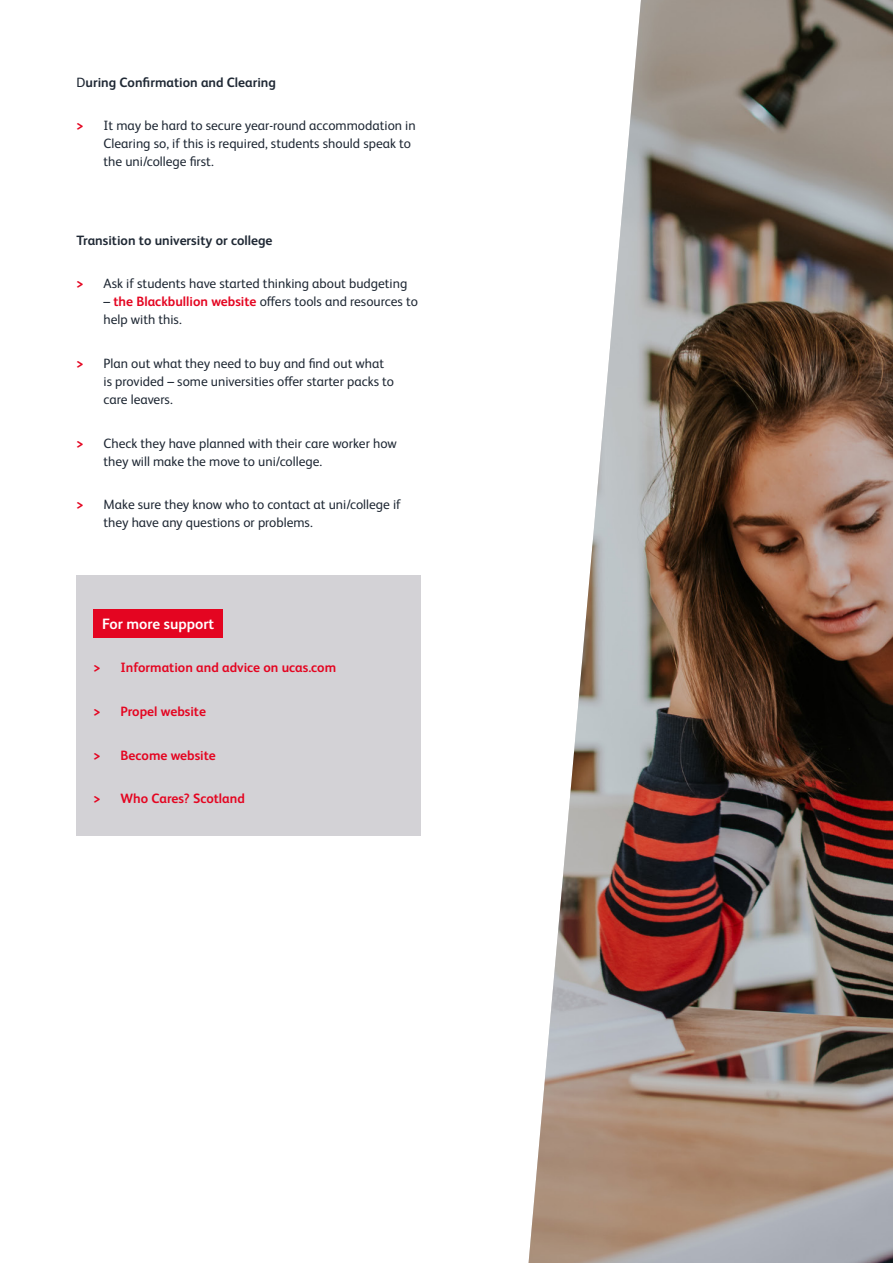
<style>
.page{position:relative;width:893px;height:1263px;background:#fff}
.page>*{position:absolute;margin:0;border:0;box-sizing:border-box;transform-origin:0 0}
.t1{font:700 15px "FS Albert Pro";color:#fff}
.t2{font:13.5px/18px "FS Albert Pro";color:#1f2834}
.t3{font:700 13.5px "FS Albert Pro";color:#e40521}
.t4{font:700 13.5px "FS Albert Pro";color:#1f2834}
.s1{font-weight:400}
.s2{font-weight:700;color:#e40521}
</style>
<div class="page">
<div style="left:77px;top:576px;width:344px;height:260px;background:#d3d2d6"></div>
<div style="left:94px;top:609px;width:129px;height:28px;background:#e40521"></div>
<img style="left:529px;top:0;width:364px;height:1263px">
<p class="t4" style="left:77px;top:73px;width:201px"><span class="s1">D</span>uring Confirmation and Clearing</p>
<p class="t2" style="left:104px;top:116px;width:314px;text-indent:-27px"><span class="s2">&gt;</span> It may be hard to secure year-round accommodation in<br>Clearing so, if this is required, students should speak to the uni/college first.</p>
<p class="t4" style="left:77px;top:231px;width:198px">Transition to university or college</p>
<p class="t2" style="left:77px;top:274px;width:332px"><span class="s2">&gt;</span> Ask if students have started thinking about budgeting</p>
<p class="t2" style="left:104px;top:292px;width:316px">– <span class="s2">the Blackbullion website</span> offers tools and resources to help with this.</p>
<p class="t2" style="left:104px;top:353px;width:292px;text-indent:-27px"><span class="s2">&gt;</span> Plan out what they need to buy and find out what is provided – some universities offer starter packs to care leavers.</p>
<p class="t2" style="left:104px;top:433px;width:295px;text-indent:-27px"><span class="s2">&gt;</span> Check they have planned with their care worker how they will make the move to uni/college.</p>
<p class="t2" style="left:104px;top:494px;width:299px;text-indent:-27px"><span class="s2">&gt;</span> Make sure they know who to contact at uni/college if they have any questions or problems.</p>
<p class="t1" style="left:102px;top:613px;width:114px">For more support</p>
<p class="t3" style="left:94px;top:658px;width:244px">&gt; Information and advice on ucas.com</p>
<p class="t3" style="left:94px;top:702px;width:114px">&gt; Propel website</p>
<p class="t3" style="left:94px;top:745px;width:124px">&gt; Become website</p>
<p class="t3" style="left:94px;top:789px;width:153px">&gt; Who Cares? Scotland</p>
</div>
